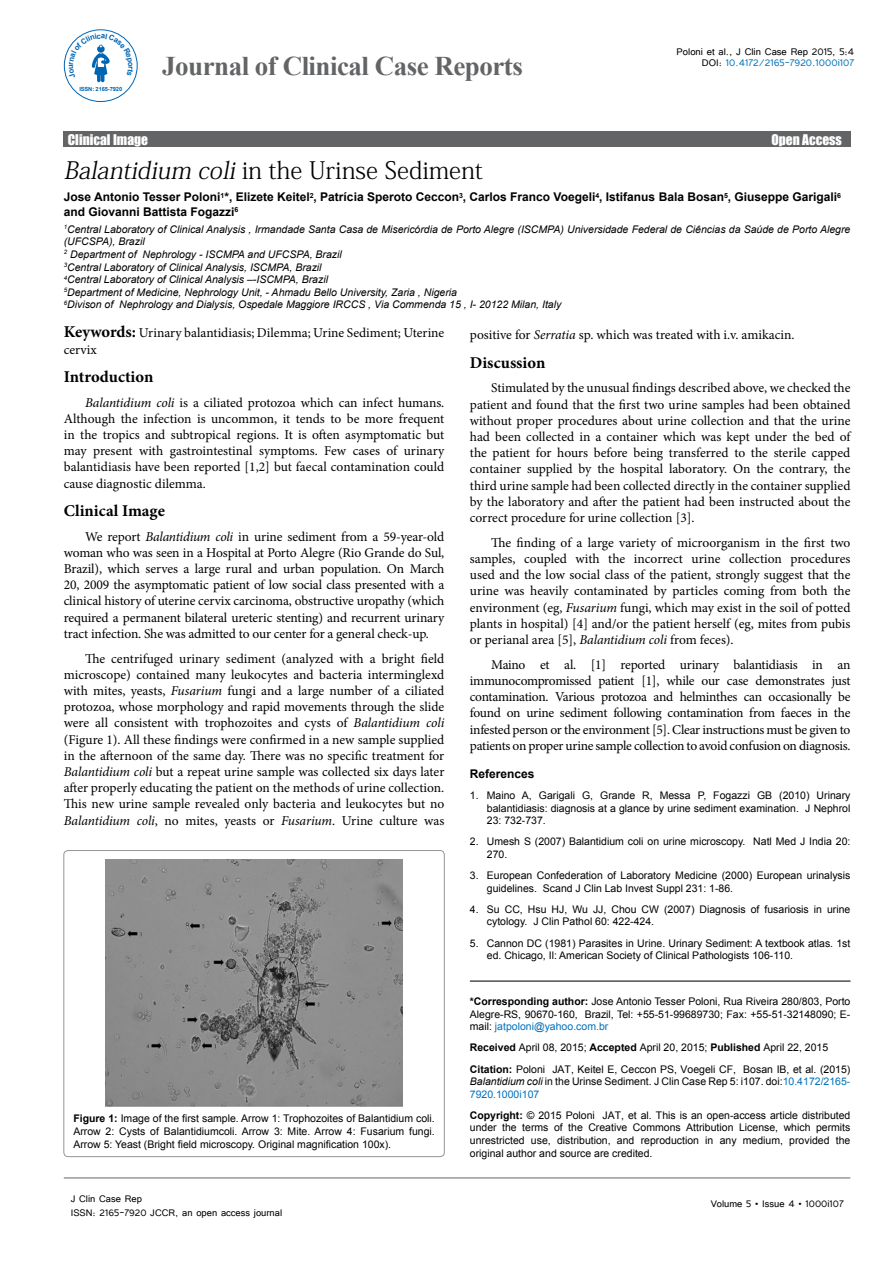
<style>
.page{position:relative;width:893px;height:1263px;background:#fff}
.page>*{position:absolute;margin:0;border:0;box-sizing:border-box;transform-origin:0 0}
.t1{font:700 27px "Times New Roman";letter-spacing:-.02em;color:#636466}
.t2{font:24px "Adobe Fangsong Std";color:#000}
.Hedding{font:700 16.5px "Minion Pro";color:#000}
.Body_Text{font:13.5px/16.2px "Minion Pro";letter-spacing:-.005em;color:#000;text-align:justify}
.Hedding-2{font:13.5px/16.2px "Minion Pro";color:#000}
.t3{font:13.5px "Impact";color:#fff}
.t4{font:12.15px/11.2px "Tunga";color:#000;text-align:right}
.Hedding-3{font:700 12px/14.4px "Arial";color:#000}
.t5{font:12px/14.4px "Tunga";color:#000}
.t6{font:10.5px/12.6px "Arial";color:#000;text-align:justify}
.t7{font:italic 10.5px/12.6px "Arial";color:#000}
.t8{font:700 5.7px "Arial";letter-spacing:-.02em;color:#0066b3}
.s1{color:#0072bc}
.s2{font-style:italic}
.s3{font-weight:700;font-size:16.5px}
.s4{font-weight:700}
</style>
<div class="page">
<div style="left:63px;top:131px;width:787px;height:16px;background:#636466"></div>
<hr style="left:64px;top:1178px;width:786px;height:1px;background:#636466">
<hr style="left:470px;top:981px;width:380px;height:1px;background:#636466">
<div style="left:64px;top:850px;width:380px;height:307px;border:1px solid #939598;border-radius:4px"></div>
<img style="left:105px;top:859px;width:298px;height:247px">
<div style="left:64px;top:29px;width:74px;height:73px;border:1px solid #0066b3;border-radius:50%"></div>
<svg style="left:69px;top:34px;width:64px;height:48px"></svg>
<p class="t8" style="left:79px;top:85px;width:44px">ISSN: 2165-7920</p>
<h1 class="t1" style="left:162px;top:47px;width:362px">Journal of Clinical Case Reports</h1>
<p class="t4" style="left:677px;top:45px;width:179px">Poloni et al., J Clin Case Rep 2015, 5:4<br>DOI: <span class="s1">10.4172/2165-7920.1000i107</span></p>
<p class="t3" style="left:68px;top:129px;width:82px">Clinical Image</p>
<p class="t3" style="left:771px;top:129px;width:72px">Open Access</p>
<p class="t2" style="left:64px;top:155px;width:421px"><span class="s2">Balantidium coli</span>in the Urinse Sediment</p>
<p class="Hedding-3" style="left:64px;top:190px;width:779px">Jose Antonio Tesser Poloni<sup>1</sup>*, Elizete Keitel<sup>2</sup>, Patrícia Speroto Ceccon<sup>3</sup>, Carlos Franco Voegeli<sup>4</sup>, Istifanus Bala Bosan<sup>5</sup>, Giuseppe Garigali<sup>6 </sup>and Giovanni Battista Fogazzi<sup>6</sup></p>
<p class="t7" style="left:64px;top:223px;width:788px"><sup>1</sup>Central Laboratory of Clinical Analysis , Irmandade Santa Casa de Misericórdia de Porto Alegre (ISCMPA) Universidade Federal de Ciências da Saúde de Porto Alegre (UFCSPA), Brazil</p>
<p class="t7" style="left:64px;top:248px;width:280px"><sup>2</sup> Department of Nephrology - ISCMPA and UFCSPA, Brazil</p>
<p class="t7" style="left:64px;top:261px;width:259px"><sup>3</sup>Central Laboratory of Clinical Analysis, ISCMPA, Brazil</p>
<p class="t7" style="left:64px;top:273px;width:266px"><sup>4</sup>Central Laboratory of Clinical Analysis –-ISCMPA, Brazil</p>
<p class="t7" style="left:64px;top:286px;width:395px"><sup>5</sup>Department of Medicine, Nephrology Unit, - Ahmadu Bello University, Zaria , Nigeria</p>
<p class="t7" style="left:64px;top:298px;width:499px"><sup>6</sup>Divison of Nephrology and Dialysis, Ospedale Maggiore IRCCS , Via Commenda 15 , I- 20122 Milan, Italy</p>
<p class="Hedding-2" style="left:64px;top:325px;width:382px"><span class="s3">Keywords:</span> Urinary balantidiasis; Dilemma; Urine Sediment; Uterine cervix</p>
<p class="Hedding" style="left:64px;top:365px;width:91px">Introduction</p>
<p class="Body_Text" style="left:64px;top:394px;width:382px;text-indent:21px"><span class="s2">Balantidium coli</span> is a ciliated protozoa which can infect humans.<br>Although the infection is uncommon, it tends to be more frequent in the tropics and subtropical regions. It is often asymptomatic but may present with gastrointestinal symptoms. Few cases of urinary balantidiasis have been reported [1,2] but faecal contamination could cause diagnostic dilemma.</p>
<p class="Hedding" style="left:64px;top:499px;width:103px">Clinical Image</p>
<p class="Body_Text" style="left:64px;top:528px;width:382px;text-indent:21px">We report <span class="s2">Balantidium coli</span> in urine sediment from a 59-year-old woman who was seen in a Hospital at Porto Alegre (Rio Grande do Sul, Brazil), which serves a large rural and urban population. On March 20, 2009 the asymptomatic patient of low social class presented with a clinical history of uterine cervix carcinoma, obstructive uropathy (which required a permanent bilateral ureteric stenting) and recurrent urinary tract infection. She was admitted to our center for a general check-up.</p>
<p class="Body_Text" style="left:64px;top:650px;width:382px;text-indent:21px">The centrifuged urinary sediment (analyzed with a bright field microscope) contained many leukocytes and bacteria interminglexd with mites, yeasts, <span class="s2">Fusarium</span> fungi and a large number of a ciliated protozoa, whose morphology and rapid movements through the slide were all consistent with trophozoites and cysts of <span class="s2">Balantidium coli </span>(Figure 1). All these findings were confirmed in a new sample supplied in the afternoon of the same day. There was no specific treatment for <span class="s2">Balantidium coli</span> but a repeat urine sample was collected six days later after properly educating the patient on the methods of urine collection.<br>This new urine sample revealed only bacteria and leukocytes but no <span class="s2">Balantidium coli</span>, no mites, yeasts or <span class="s2">Fusarium</span>. Urine culture was</p>
<p class="t6" style="left:73px;top:1112px;width:363px"><span class="s4">Figure 1:</span> Image of the first sample. Arrow 1: Trophozoites of Balantidium coli.<br>Arrow 2: Cysts of Balantidiumcoli. Arrow 3: Mite. Arrow 4: Fusarium fungi.<br>Arrow 5: Yeast (Bright field microscopy. Original magnification 100x).</p>
<p class="t5" style="left:71px;top:1190px;width:213px">J Clin Case Rep<br>ISSN: 2165-7920 JCCR, an open access journal</p>
<p class="Body_Text" style="left:470px;top:327px;width:326px">positive for <span class="s2">Serratia</span> sp. which was treated with i.v. amikacin.</p>
<p class="Hedding" style="left:470px;top:351px;width:77px">Discussion</p>
<p class="Body_Text" style="left:470px;top:380px;width:382px;text-indent:21px">Stimulated by the unusual findings described above, we checked the patient and found that the first two urine samples had been obtained without proper procedures about urine collection and that the urine had been collected in a container which was kept under the bed of the patient for hours before being transferred to the sterile capped container supplied by the hospital laboratory. On the contrary, the third urine sample had been collected directly in the container supplied by the laboratory and after the patient had been instructed about the correct procedure for urine collection [3].</p>
<p class="Body_Text" style="left:470px;top:534px;width:382px;text-indent:21px">The finding of a large variety of microorganism in the first two samples, coupled with the incorrect urine collection procedures used and the low social class of the patient, strongly suggest that the urine was heavily contaminated by particles coming from both the environment (eg, <span class="s2">Fusarium</span> fungi, which may exist in the soil of potted plants in hospital) [4] and/or the patient herself (eg, mites from pubis or perianal area [5], <span class="s2">Balantidium coli</span> from feces).</p>
<p class="Body_Text" style="left:470px;top:656px;width:382px;text-indent:21px">Maino et al. [1] reported urinary balantidiasis in an immunocompromissed patient [1], while our case demonstrates just contamination. Various protozoa and helminthes can occasionally be found on urine sediment following contamination from faeces in the infested person or the environment [5]. Clear instructions must be given to patients on proper urine sample collection to avoid confusion on diagnosis.</p>
<p class="Hedding-3" style="left:470px;top:767px;width:66px">References</p>
<p class="t6" style="left:487px;top:789px;width:365px;text-indent:-17px">1. Maino A, Garigali G, Grande R, Messa P, Fogazzi GB (2010) Urinary balantidiasis: diagnosis at a glance by urine sediment examination. J Nephrol 23: 732-737.</p>
<p class="t6" style="left:487px;top:835px;width:365px;text-indent:-17px">2. Umesh S (2007) Balantidium coli on urine microscopy. Natl Med J India 20:<br>270.</p>
<p class="t6" style="left:487px;top:869px;width:365px;text-indent:-17px">3. European Confederation of Laboratory Medicine (2000) European urinalysis guidelines. Scand J Clin Lab Invest Suppl 231: 1-86.</p>
<p class="t6" style="left:487px;top:903px;width:365px;text-indent:-17px">4. Su CC, Hsu HJ, Wu JJ, Chou CW (2007) Diagnosis of fusariosis in urine cytology. J Clin Pathol 60: 422-424.</p>
<p class="t6" style="left:487px;top:937px;width:365px;text-indent:-17px">5. Cannon DC (1981) Parasites in Urine. Urinary Sediment: A textbook atlas. 1st ed. Chicago, Il: American Society of Clinical Pathologists 106-110.</p>
<p class="t6" style="left:470px;top:995px;width:382px"><span class="s4">*Corresponding author:</span> Jose Antonio Tesser Poloni, Rua Riveira 280/803, Porto Alegre-RS, 90670-160, Brazil, Tel: +55-51-99689730; Fax: +55-51-32148090; E&shy;mail: <span class="s1">jatpoloni@yahoo.com.br</span></p>
<p class="t6" style="left:470px;top:1041px;width:360px"><span class="s4">Received</span> April 08, 2015; <span class="s4">Accepted</span> April 20, 2015; <span class="s4">Published</span> April 22, 2015</p>
<p class="t6" style="left:470px;top:1063px;width:382px"><span class="s4">Citation:</span> Poloni JAT, Keitel E, Ceccon PS, Voegeli CF, Bosan IB, et al. (2015)<br><span class="s2">Balantidium coli</span> in the Urinse Sediment. J Clin Case Rep 5: i107. doi:<span class="s1">10.4172/2165- 7920.1000i107</span></p>
<p class="t6" style="left:470px;top:1109px;width:382px"><span class="s4">Copyright:</span> © 2015 Poloni JAT, et al. This is an open-access article distributed under the terms of the Creative Commons Attribution License, which permits unrestricted use, distribution, and reproduction in any medium, provided the original author and source are credited.</p>
<p class="t5" style="left:711px;top:1196px;width:135px">Volume 5 • Issue 4 • 1000i107</p>
</div>
